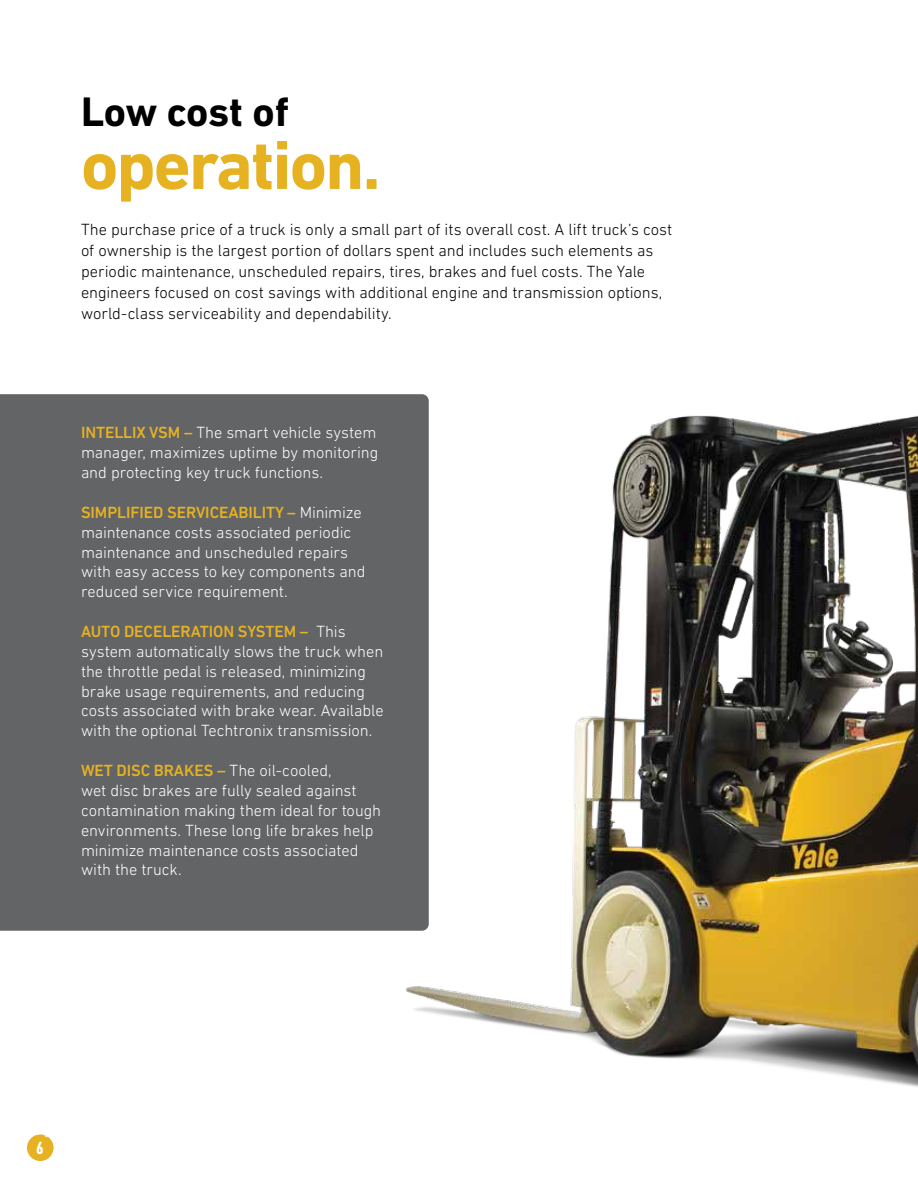
<style>
.page{position:relative;width:918px;height:1188px;background:#fff}
.page>*{position:absolute;margin:0;border:0;box-sizing:border-box;transform-origin:0 0}
.t1{font:700 70.5px "DIN Next LT Pro";letter-spacing:-.025em;color:#e6b222}
.t2{font:700 42px "DIN Next LT Pro";letter-spacing:-.005em;color:#000}
.t3{font:700 condensed 18px "DIN Next LT Pro";color:#fff}
.t4{font:300 16.5px/19.8px "DIN Next LT Pro";letter-spacing:-.005em;color:#fff}
.t5{font:300 16.5px/21px "DIN Next LT Pro";letter-spacing:-.005em;color:#000}
.s1{font-weight:500;color:#e6b222}
</style>
<div class="page">
<div style="left:27px;top:1134px;width:27px;height:27px;background:#e6b222;border-radius:50%"></div>
<img style="left:406px;top:415px;width:512px;height:672px">
<div style="left:0;top:394px;width:429px;height:537px;background:#636466"></div>
<h2 class="t2" style="left:81px;top:87px;width:209px">Low cost of</h2>
<h1 class="t1" style="left:81px;top:124px;width:301px">operation.</h1>
<p class="t5" style="left:81px;top:219px;width:593px">The purchase price of a truck is only a small part of its overall cost. A lift truck’s cost of ownership is the largest portion of dollars spent and includes such elements as periodic maintenance, unscheduled repairs, tires, brakes and fuel costs. The Yale engineers focused on cost savings with additional engine and transmission options, world-class serviceability and dependability.</p>
<p class="t4" style="left:81px;top:423px;width:299px"><span class="s1">INTELLIX VSM –</span> The smart vehicle system manager, maximizes uptime by monitoring and protecting key truck functions.</p>
<p class="t4" style="left:81px;top:502px;width:286px"><span class="s1">SIMPLIFIED SERVICEABILITY –</span> Minimize maintenance costs associated periodic maintenance and unscheduled repairs with easy access to key components and reduced service requirement.</p>
<p class="t4" style="left:81px;top:622px;width:304px"><span class="s1">AUTO DECELERATION SYSTEM –</span> This system automatically slows the truck when the throttle pedal is released, minimizing brake usage requirements, and reducing costs associated with brake wear. Available with the optional Techtronix transmission.</p>
<p class="t4" style="left:81px;top:761px;width:302px"><span class="s1">WET DISC BRAKES –</span> The oil-cooled,<br>wet disc brakes are fully sealed against contamination making them ideal for tough environments. These long life brakes help minimize maintenance costs associated with the truck.</p>
<p class="t3" style="left:36px;top:1138px;width:9px">6</p>
</div>
